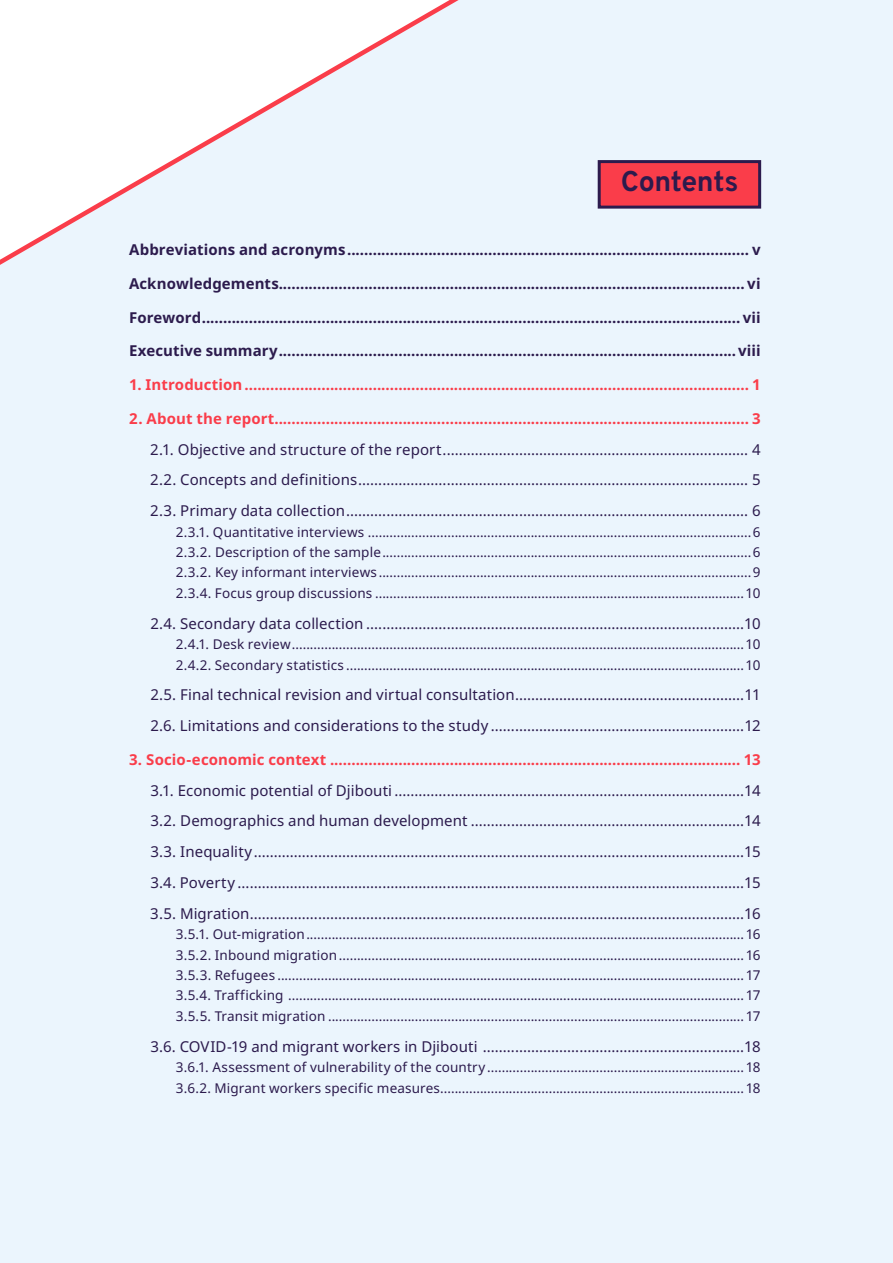
<style>
.page{position:relative;width:893px;height:1263px;background:#ebf5fd}
.page>*{position:absolute;margin:0;border:0;box-sizing:border-box;transform-origin:0 0}
.t1{font:700 28.5px "Overpass";letter-spacing:-.015em;color:#2c1b4d}
.t2{font:15px/30.8px "Noto Sans";letter-spacing:.005em;color:#2c1b4d;text-align:justify}
.t3{font:700 15px "Noto Sans";letter-spacing:.005em;color:#2c1b4d}
.t4{font:700 15px "Noto Sans";letter-spacing:.005em;color:#fa3d4a}
.t5{font:13.5px/20.4px "Noto Sans";letter-spacing:.01em;color:#2c1b4d;text-align:justify}
</style>
<div class="page">
<div style="left:598px;top:160px;width:163px;height:49px;background:#fa3d4a;border:3px solid #2c1b4d"></div>
<svg style="left:0;top:0;width:459px;height:265px"></svg>
<h1 class="t1" style="left:621px;top:159px;width:119px">Contents</h1>
<p class="t3" style="left:129px;top:239px;width:633px">Abbreviations and acronyms.............................................................................................. v</p>
<p class="t3" style="left:129px;top:273px;width:633px">Acknowledgements............................................................................................................. vi</p>
<p class="t3" style="left:129px;top:306px;width:633px">Foreword.............................................................................................................................. vii</p>
<p class="t3" style="left:129px;top:340px;width:633px">Executive summary...........................................................................................................viii</p>
<p class="t4" style="left:129px;top:374px;width:633px">1. Introduction...................................................................................................................... 1</p>
<p class="t4" style="left:129px;top:408px;width:633px">2. About the report............................................................................................................... 3</p>
<p class="t2" style="left:150px;top:434px;width:612px">2.1. Objective and structure of the report............................................................................ 4<br>2.2. Concepts and definitions................................................................................................. 5<br>2.3. Primary data collection.................................................................................................... 6</p>
<p class="t5" style="left:176px;top:522px;width:586px">2.3.1. Quantitative interviews ..........................................................................................................6<br>2.3.2. Description of the sample......................................................................................................6<br>2.3.2. Key informant interviews.......................................................................................................9<br>2.3.4. Focus group discussions ......................................................................................................10</p>
<p class="t2" style="left:150px;top:608px;width:612px">2.4. Secondary data collection ..............................................................................................10</p>
<p class="t5" style="left:176px;top:634px;width:586px">2.4.1. Desk review.............................................................................................................................10<br>2.4.2. Secondary statistics ..............................................................................................................10</p>
<p class="t2" style="left:150px;top:680px;width:612px">2.5. Final technical revision and virtual consultation.........................................................11<br>2.6. Limitations and considerations to the study ...............................................................12</p>
<p class="t4" style="left:129px;top:749px;width:633px">3. Socio-economic context ................................................................................................ 13</p>
<p class="t2" style="left:150px;top:775px;width:612px">3.1. Economic potential of Djibouti .......................................................................................14<br>3.2. Demographics and human development ....................................................................14<br>3.3. Inequality..........................................................................................................................15<br>3.4. Poverty ..............................................................................................................................15<br>3.5. Migration...........................................................................................................................16</p>
<p class="t5" style="left:176px;top:924px;width:586px">3.5.1. Out-migration.........................................................................................................................16<br>3.5.2. Inbound migration................................................................................................................16<br>3.5.3. Refugees .................................................................................................................................17<br>3.5.4. Trafficking ..............................................................................................................................17<br>3.5.5. Transit migration ...................................................................................................................17</p>
<p class="t2" style="left:150px;top:1031px;width:612px">3.6. COVID-19 and migrant workers in Djibouti .................................................................18</p>
<p class="t5" style="left:176px;top:1057px;width:586px">3.6.1. Assessment of vulnerability of the country .......................................................................18<br>3.6.2. Migrant workers specific measures....................................................................................18</p>
</div>
